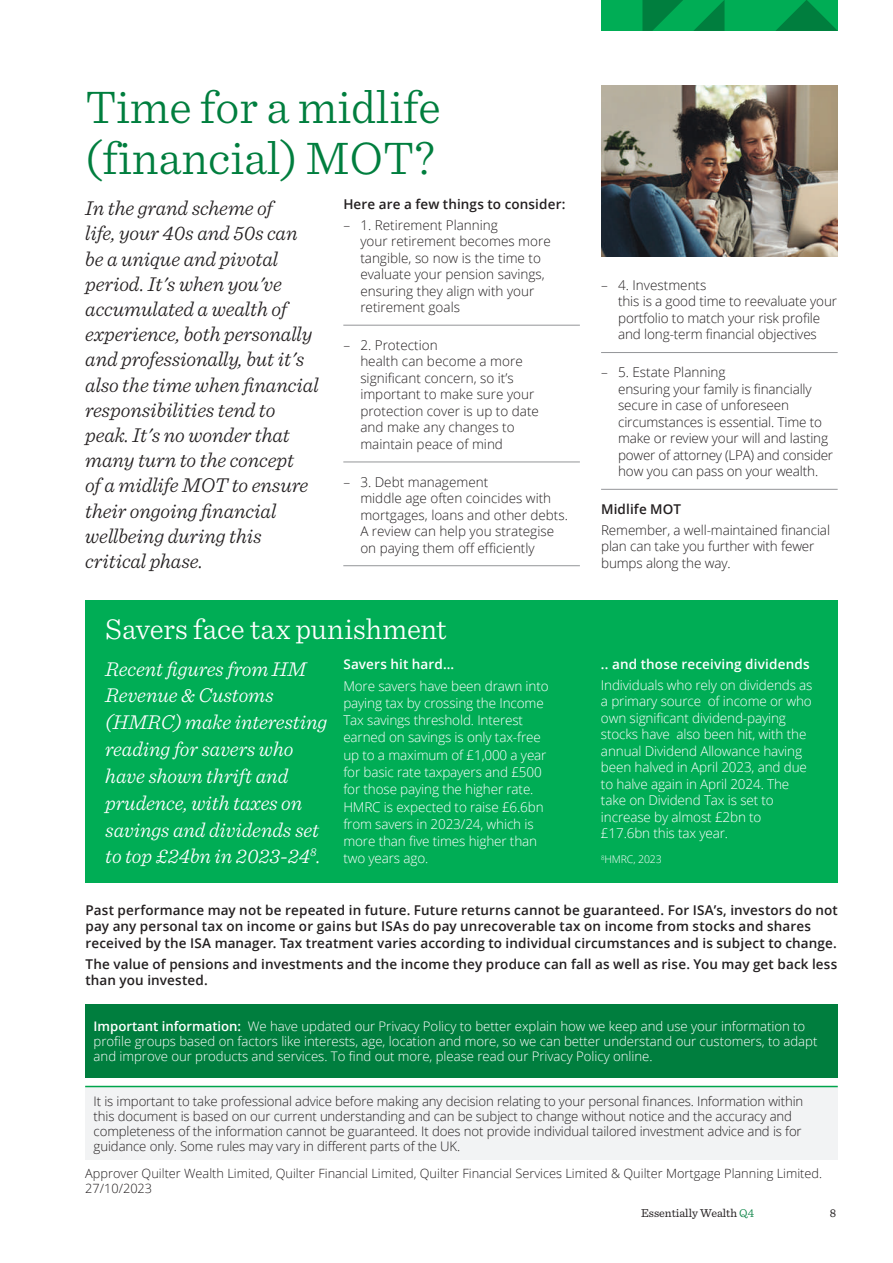
<style>
.page{position:relative;width:893px;height:1263px;background:#fff}
.page>*{position:absolute;margin:0;border:0;box-sizing:border-box;transform-origin:0 0}
.t1{font:300 48px/51px "Sentinel";color:#007e3e}
.t2{font:300 30px "Sentinel";color:#fff}
.t3{font:italic 300 21px/25.2px "Sentinel";letter-spacing:-.005em;color:#231f20}
.t4{font:italic 300 21px/26.8px "Sentinel";letter-spacing:-.005em;color:#fff}
.t5{font:300 13.5px/16.5px "Open Sans";color:#231f20}
.t6{font:300 13.5px/17.2px "Open Sans";letter-spacing:-.01em;color:#fff}
.t7{font:600 13.5px/16.5px "Open Sans";letter-spacing:.01em;color:#231f20}
.t8{font:600 13.5px "Open Sans";letter-spacing:.01em;color:#fff}
.t9{font:300 13.2px/15px "Open Sans";letter-spacing:-.01em;color:#231f20}
.t10{font:300 13.2px/15px "Open Sans";letter-spacing:-.005em;color:#fff}
.t11{font:300 12.75px/15px "Open Sans";color:#231f20}
.t12{font:12px "Sentinel";color:#231f20}
.t13{font:300 10.5px "Open Sans";letter-spacing:-.01em;color:#fff}
.s1{font-weight:600}
.s2{font-weight:300;color:#007e3e}
</style>
<div class="page">
<div style="left:601px;top:0;width:237px;height:31px;background:#00ad55"></div>
<svg style="left:694px;top:0;width:30px;height:31px"></svg>
<svg style="left:776px;top:0;width:62px;height:31px"></svg>
<svg style="left:642px;top:0;width:41px;height:31px"></svg>
<hr style="left:343px;top:325px;width:237px;height:1px;background:#939598">
<hr style="left:343px;top:462px;width:237px;height:1px;background:#939598">
<hr style="left:343px;top:565px;width:237px;height:1px;background:#939598">
<hr style="left:601px;top:352px;width:237px;height:1px;background:#939598">
<hr style="left:601px;top:489px;width:237px;height:1px;background:#939598">
<img style="left:601px;top:85px;width:237px;height:172px">
<div style="left:85px;top:1086px;width:753px;height:74px;background:#f2f3f4"></div>
<div style="left:85px;top:1005px;width:753px;height:73px;background:#007e3e"></div>
<hr style="left:85px;top:1086px;width:753px;height:1px;background:#00a54c">
<div style="left:85px;top:600px;width:753px;height:282px;background:#00ad55"></div>
<h1 class="t1" style="left:85px;top:79px;width:357px">Time for a midlife (financial) MOT?</h1>
<p class="t3" style="left:85px;top:194px;width:235px">In the grand scheme of<br>life, your 40s and 50s can be a unique and pivotal period. It's when you've accumulated a wealth of experience, both personally and professionally, but it's also the time when financial responsibilities tend to peak. It's no wonder that many turn to the concept<br>of a midlife MOT to ensure their ongoing financial wellbeing during this critical phase.</p>
<p class="t7" style="left:343px;top:195px;width:224px">Here are a few things to consider:</p>
<p class="t5" style="left:360px;top:216px;width:192px;text-indent:-17px">– 1. Retirement Planning<br>your retirement becomes more tangible, so now is the time to evaluate your pension savings, ensuring they align with your retirement goals</p>
<p class="t5" style="left:360px;top:336px;width:180px;text-indent:-17px">– 2. Protection<br>health can become a more significant concern, so it’s important to make sure your protection cover is up to date and make any changes to maintain peace of mind</p>
<p class="t5" style="left:360px;top:473px;width:209px;text-indent:-17px">– 3. Debt management<br>middle age often coincides with mortgages, loans and other debts.<br>A review can help you strategise on paying them off efficiently</p>
<h2 class="t2" style="left:105px;top:606px;width:343px">Savers face tax punishment</h2>
<h3 class="t4" style="left:105px;top:654px;width:224px">Recent figures from HM<br>Revenue &amp; Customs (HMRC) make interesting reading for savers who have shown thrift and prudence, with taxes on savings and dividends set to top £24bn in 2023-24<sup>8</sup>.</h3>
<p class="t8" style="left:343px;top:655px;width:112px">Savers hit hard…</p>
<p class="t6" style="left:343px;top:677px;width:207px">More savers have been drawn into paying tax by crossing the Income<br>Tax savings threshold. Interest earned on savings is only tax-free up to a maximum of £1,000 a year for basic rate taxpayers and £500 for those paying the higher rate.<br>HMRC is expected to raise £6.6bn from savers in 2023/24, which is more than five times higher than two years ago.</p>
<p class="t5" style="left:618px;top:276px;width:221px;text-indent:-17px">– 4. Investments<br>this is a good time to reevaluate your portfolio to match your risk profile and long-term financial objectives</p>
<p class="t5" style="left:618px;top:364px;width:217px;text-indent:-17px">– 5. Estate Planning<br>ensuring your family is financially secure in case of unforeseen circumstances is essential. Time to make or review your will and lasting power of attorney (LPA) and consider how you can pass on your wealth.</p>
<p class="t7" style="left:601px;top:500px;width:82px">Midlife MOT</p>
<p class="t5" style="left:601px;top:521px;width:230px">Remember, a well-maintained financial plan can take you further with fewer bumps along the way.</p>
<p class="t8" style="left:601px;top:655px;width:210px">.. and those receiving dividends</p>
<p class="t6" style="left:601px;top:676px;width:213px;line-height:16.5px">Individuals who rely on dividends as a primary source of income or who own significant dividend-paying stocks have also been hit, with the annual Dividend Allowance having been halved in April 2023, and due to halve again in April 2024. The take on Dividend Tax is set to increase by almost £2bn to £17.6bn this tax year.</p>
<p class="t13" style="left:601px;top:852px;width:62px"><sup>8</sup>HMRC, 2023</p>
<p class="t7" style="left:85px;top:901px;width:754px">Past performance may not be repeated in future. Future returns cannot be guaranteed. For ISA’s, investors do not pay any personal tax on income or gains but ISAs do pay unrecoverable tax on income from stocks and shares received by the ISA manager. Tax treatment varies according to individual circumstances and is subject to change.</p>
<p class="t7" style="left:85px;top:955px;width:753px">The value of pensions and investments and the income they produce can fall as well as rise. You may get back less than you invested.</p>
<p class="t10" style="left:94px;top:1019px;width:725px"><span class="s1">Important information:</span> We have updated our Privacy Policy to better explain how we keep and use your information to profile groups based on factors like interests, age, location and more, so we can better understand our customers, to adapt and improve our products and services. To find out more, please read our Privacy Policy online.</p>
<p class="t9" style="left:94px;top:1093px;width:711px">It is important to take professional advice before making any decision relating to your personal finances. Information within this document is based on our current understanding and can be subject to change without notice and the accuracy and completeness of the information cannot be guaranteed. It does not provide individual tailored investment advice and is for guidance only. Some rules may vary in different parts of the UK.</p>
<p class="t11" style="left:85px;top:1165px;width:738px">Approver Quilter Wealth Limited, Quilter Financial Limited, Quilter Financial Services Limited &amp; Quilter Mortgage Planning Limited.<br>27/10/2023</p>
<p class="t12" style="left:641px;top:1204px;width:115px">Essentially Wealth <span class="s2">Q4</span></p>
<p class="t12" style="left:830px;top:1204px;width:8px">8</p>
</div>
